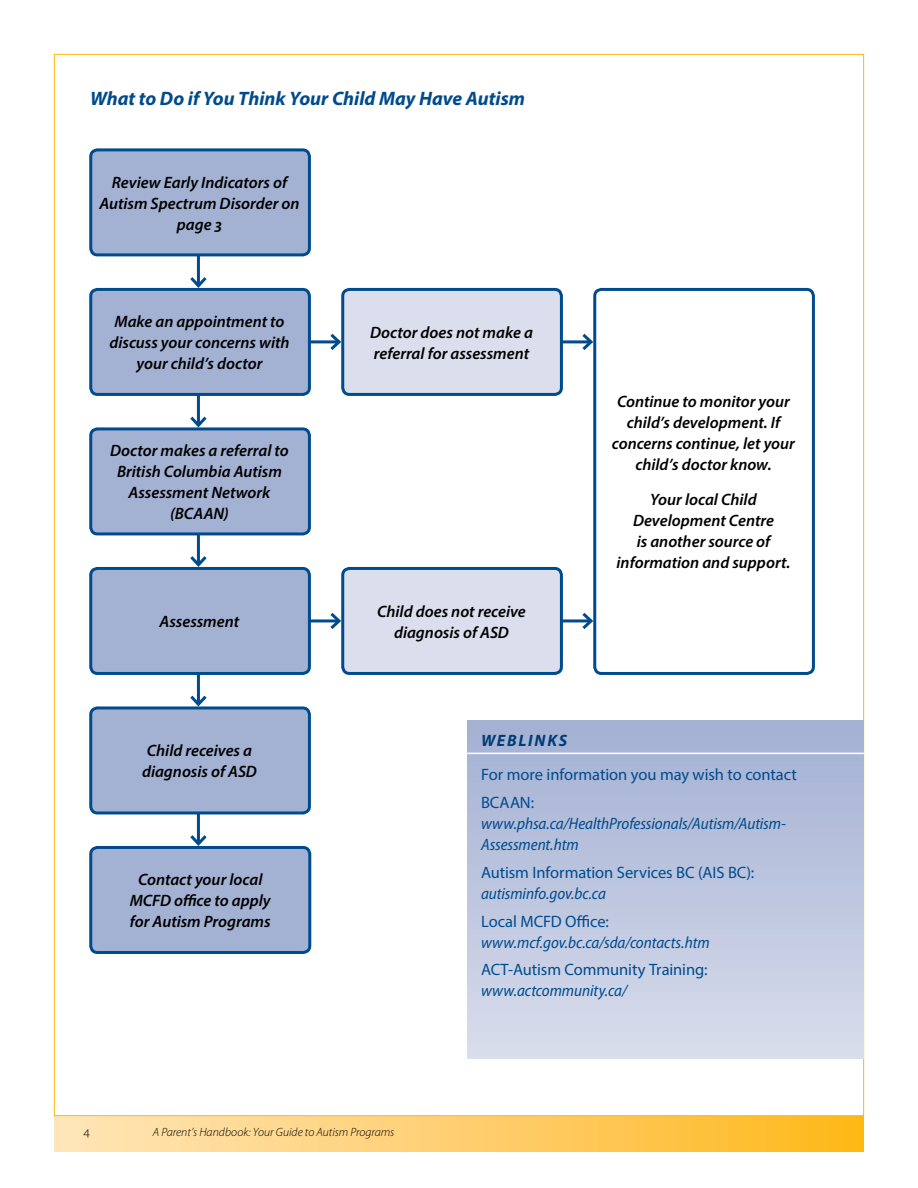
<style>
.page{position:relative;width:918px;height:1188px;background:#fff}
.page>*{position:absolute;margin:0;border:0;box-sizing:border-box;transform-origin:0 0}
.B-heads{font:italic 700 19.5px "Myriad Pro";color:#004b8d}
.Body{font:italic 600 16.5px/21px "Myriad Pro";color:#000;text-align:center}
.Weblink_Link{font:16.5px/21px "Myriad Pro";letter-spacing:-.005em;color:#004b8d}
.Weblink_Link-2{font:italic semi-condensed 16.5px/21px "Myriad Pro";letter-spacing:-.005em;color:#004b8d}
.Weblink{font:italic 700 16.5px "Myriad Pro";letter-spacing:.11em;color:#003c76}
.t1{font:300 13.5px "Myriad Pro";color:#000}
.t2{font:italic 300 12px "Myriad Pro";color:#000}
.s1{font-style:normal;font-stretch:normal}
.s2{font-style:italic;font-stretch:semi-condensed}
</style>
<div class="page">
<div style="left:54px;top:1116px;width:810px;height:36px;background:linear-gradient(to right,#ffe6bd,#feb81d)"></div>
<div style="left:91px;top:150px;width:218px;height:105px;background:#a3b1d3;border-radius:7px"></div>
<div style="left:89px;top:148px;width:222px;height:108px;border:3px solid #004b8d;border-radius:7px"></div>
<div style="left:91px;top:289px;width:218px;height:105px;background:#a3b1d3;border-radius:7px"></div>
<div style="left:89px;top:288px;width:222px;height:108px;border:3px solid #004b8d;border-radius:7px"></div>
<div style="left:343px;top:289px;width:218px;height:105px;background:#dadeed;border-radius:7px"></div>
<div style="left:341px;top:288px;width:222px;height:108px;border:3px solid #004b8d;border-radius:7px"></div>
<div style="left:343px;top:568px;width:218px;height:105px;background:#dadeed;border-radius:7px"></div>
<div style="left:341px;top:567px;width:222px;height:108px;border:3px solid #004b8d;border-radius:7px"></div>
<div style="left:593px;top:288px;width:222px;height:387px;border:3px solid #004b8d;border-radius:7px"></div>
<div style="left:91px;top:429px;width:218px;height:105px;background:#a3b1d3;border-radius:7px"></div>
<div style="left:89px;top:427px;width:222px;height:108px;border:3px solid #004b8d;border-radius:7px"></div>
<div style="left:91px;top:708px;width:218px;height:105px;background:#a3b1d3;border-radius:7px"></div>
<div style="left:89px;top:706px;width:222px;height:108px;border:3px solid #004b8d;border-radius:7px"></div>
<div style="left:91px;top:848px;width:219px;height:104px;background:#a3b1d3;border-radius:7px"></div>
<div style="left:89px;top:846px;width:222px;height:108px;border:3px solid #004b8d;border-radius:7px"></div>
<div style="left:91px;top:568px;width:218px;height:105px;background:#a3b1d3;border-radius:7px"></div>
<div style="left:89px;top:567px;width:222px;height:108px;border:3px solid #004b8d;border-radius:7px"></div>
<hr style="left:197px;top:255px;width:3px;height:31px;background:#004b8d">
<svg style="left:187px;top:274px;width:23px;height:16px"></svg>
<hr style="left:310px;top:340px;width:29px;height:3px;background:#004b8d">
<svg style="left:327px;top:331px;width:16px;height:22px"></svg>
<hr style="left:562px;top:340px;width:29px;height:3px;background:#004b8d">
<svg style="left:579px;top:331px;width:16px;height:22px"></svg>
<hr style="left:310px;top:619px;width:29px;height:3px;background:#004b8d">
<svg style="left:327px;top:610px;width:16px;height:22px"></svg>
<hr style="left:562px;top:619px;width:29px;height:3px;background:#004b8d">
<svg style="left:579px;top:610px;width:16px;height:22px"></svg>
<hr style="left:197px;top:394px;width:3px;height:31px;background:#004b8d">
<svg style="left:187px;top:413px;width:23px;height:17px"></svg>
<hr style="left:197px;top:534px;width:3px;height:31px;background:#004b8d">
<svg style="left:187px;top:553px;width:23px;height:16px"></svg>
<hr style="left:197px;top:673px;width:3px;height:31px;background:#004b8d">
<svg style="left:187px;top:692px;width:23px;height:17px"></svg>
<hr style="left:197px;top:813px;width:3px;height:31px;background:#004b8d">
<svg style="left:187px;top:832px;width:23px;height:16px"></svg>
<div style="left:468px;top:720px;width:396px;height:338px;background:linear-gradient(to bottom,#a4b1d3,#d8dcec)"></div>
<hr style="left:461px;top:753px;width:403px;height:1px;background:#fff">
<p class="B-heads" style="left:90px;top:85px;width:437px">What to Do if You Think Your Child May Have Autism</p>
<p class="Body" style="left:99px;top:171px;width:202px">Review Early Indicators of<br>Autism Spectrum Disorder on page 3</p>
<p class="Body" style="left:109px;top:311px;width:182px">Make an appointment to discuss your concerns with your child’s doctor</p>
<p class="Body" style="left:370px;top:321px;width:164px;text-align:left">Doctor does not make a referral for assessment</p>
<p class="Body" style="left:110px;top:440px;width:180px">Doctor makes a referral to<br>British Columbia Autism<br>Assessment Network (BCAAN)</p>
<p class="Body" style="left:160px;top:611px;width:81px">Assessment</p>
<p class="Body" style="left:377px;top:600px;width:150px">Child does not receive diagnosis of ASD</p>
<p class="Body" style="left:612px;top:391px;width:185px">Continue to monitor your child’s development. If concerns continue, let your child’s doctor know.</p>
<p class="Body" style="left:616px;top:488px;width:175px">Your local Child<br>Development Centre<br>is another source of information and support.</p>
<p class="Body" style="left:142px;top:740px;width:116px;text-align:left">Child receives a diagnosis of ASD</p>
<p class="Body" style="left:130px;top:869px;width:143px">Contact your local<br>MCFD office to apply for Autism Programs</p>
<p class="t1" style="left:84px;top:1124px;width:8px">4</p>
<p class="t2" style="left:153px;top:1126px;width:243px">A Parent’s Handbook: Your Guide to Autism Programs</p>
<p class="Weblink" style="left:481px;top:730px;width:88px">WEBLINKS</p>
<p class="Weblink_Link" style="left:481px;top:764px;width:317px">For more information you may wish to contact</p>
<p class="Weblink_Link-2" style="left:481px;top:793px;width:307px"><span class="s1">BCAAN: </span>www.phsa.ca/HealthProfessionals/Autism/Autism-<br>Assessment.htm</p>
<p class="Weblink_Link" style="left:481px;top:862px;width:275px">Autism Information Services BC (AIS BC): <span class="s2">autisminfo.gov.bc.ca</span></p>
<p class="Weblink_Link-2" style="left:481px;top:911px;width:230px"><span class="s1">Local MCFD Office: </span>www.mcf.gov.bc.ca/sda/contacts.htm</p>
<p class="Weblink_Link" style="left:481px;top:959px;width:228px">ACT-Autism Community Training: <span class="s2">www.actcommunity.ca/</span></p>
</div>
